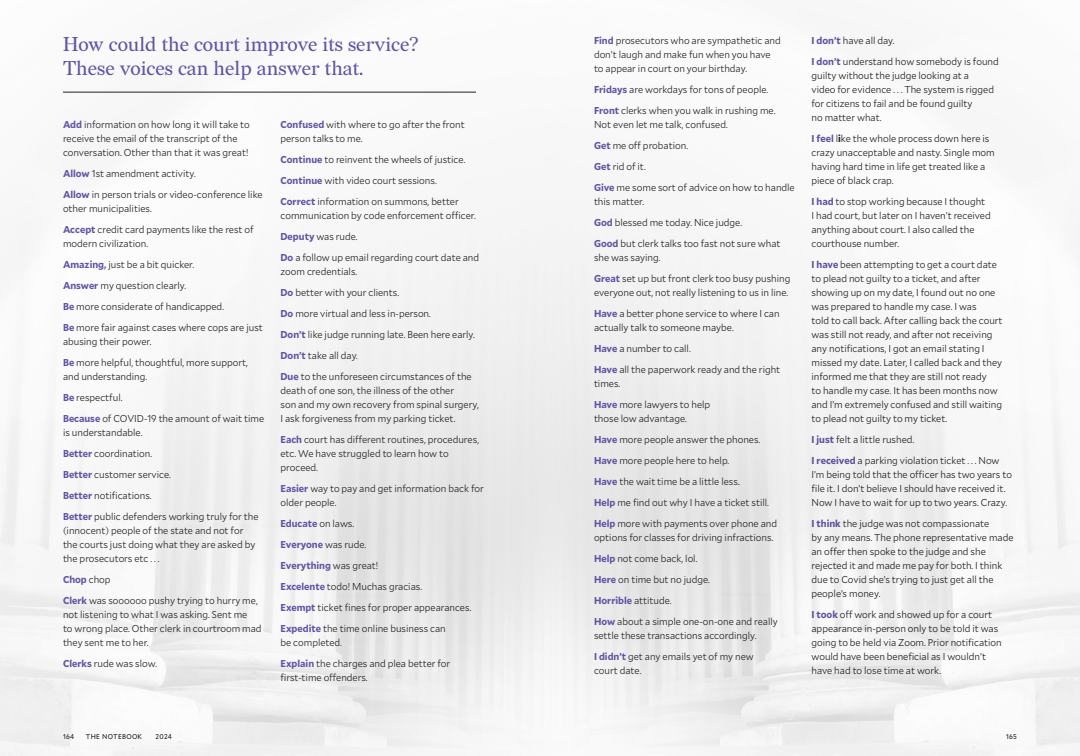
<style>
.page{position:relative;width:1080px;height:756px;background:#fff}
.page>*{position:absolute;margin:0;border:0;box-sizing:border-box;transform-origin:0 0}
.t1{font:20px/24px "Redaction";color:#6054a3}
.t2{font:300 10px/14px "Mallory Compact";color:#231f20}
.t3{font:700 10px "Mallory Compact";color:#6054a3}
.t4{font:7px "Mallory Compact";letter-spacing:.04em;color:#231f20}
.s1{font-weight:700;color:#6054a3}
.s2{font-weight:300;color:#231f20}
.s3{color:#010203}
.s4{font-weight:700}
</style>
<div class="page">
<hr style="left:63px;top:92px;width:413px;height:1px;background:#231f20">
<p class="t1" style="left:63px;top:32px;width:357px">How could the court improve its service?<br>These voices can help answer that.</p>
<p class="t2" style="left:63px;top:117px;width:188px"><span class="s1">Add</span> information on how long it will take to receive the email of the transcript of the conversation. Other than that it was great!</p>
<p class="t2" style="left:63px;top:166px;width:134px"><span class="s1">Allow</span> 1st amendment activity.</p>
<p class="t2" style="left:63px;top:187px;width:201px"><span class="s1">Allow</span> in person trials or video-conference like other municipalities.</p>
<p class="t2" style="left:63px;top:222px;width:192px"><span class="s1">Accept</span> credit card payments like the rest of modern civilization.</p>
<p class="t2" style="left:63px;top:257px;width:133px"><span class="s1">Amazing,</span> just be a bit quicker.</p>
<p class="t2" style="left:63px;top:278px;width:125px"><span class="s1">Answer</span> my question clearly.</p>
<p class="t2" style="left:63px;top:299px;width:163px"><span class="s1">Be</span> more considerate of handicapped.</p>
<p class="t2" style="left:63px;top:320px;width:201px"><span class="s1">Be</span> more fair against cases where cops are just abusing their power.</p>
<p class="t2" style="left:63px;top:355px;width:186px"><span class="s1">Be</span> more helpful, thoughtful, more support, and understanding.</p>
<p class="t2" style="left:63px;top:390px;width:61px"><span class="s1">Be</span> respectful.</p>
<p class="t2" style="left:63px;top:411px;width:203px"><span class="s1">Because</span> of COVID-19 the amount of wait time is understandable.</p>
<p class="t2" style="left:63px;top:446px;width:91px"><span class="s1">Better</span> coordination.</p>
<p class="t2" style="left:63px;top:467px;width:109px"><span class="s1">Better</span> customer service.</p>
<p class="t2" style="left:63px;top:488px;width:90px"><span class="s1">Better</span> notifications.</p>
<p class="t2" style="left:63px;top:509px;width:197px"><span class="s1">Better</span> public defenders working truly for the (innocent) people of the state and not for the courts just doing what they are asked by the prosecutors etc . . .</p>
<p class="t3" style="left:63px;top:572px;width:49px">Chop <span class="s2">chop</span></p>
<p class="t2" style="left:63px;top:593px;width:200px"><span class="s1">Clerk</span> was soooooo pushy trying to hurry me, not listening to what I was asking. Sent me<br>to wrong place. Other clerk in courtroom mad they sent me to her.</p>
<p class="t2" style="left:63px;top:656px;width:96px"><span class="s1">Clerks</span> rude was slow.</p>
<p class="t2" style="left:280px;top:117px;width:186px"><span class="s1">Confused</span> with where to go after the front person talks to me.</p>
<p class="t2" style="left:280px;top:152px;width:186px"><span class="s1">Continue</span> to reinvent the wheels of justice.</p>
<p class="t2" style="left:280px;top:173px;width:158px"><span class="s1">Continue</span> with video court sessions.</p>
<p class="t2" style="left:280px;top:194px;width:197px"><span class="s1">Correct</span> information on summons, better communication by code enforcement officer.</p>
<p class="t2" style="left:280px;top:229px;width:79px"><span class="s1">Deputy</span> was rude.</p>
<p class="t2" style="left:280px;top:250px;width:200px"><span class="s1">Do</span> a follow up email regarding court date and zoom credentials.</p>
<p class="t2" style="left:280px;top:285px;width:120px"><span class="s1">Do</span> better with your clients.</p>
<p class="t2" style="left:280px;top:306px;width:152px"><span class="s1">Do</span> more virtual and less in-person.</p>
<p class="t2" style="left:280px;top:327px;width:196px"><span class="s1">Don’t</span> like judge running late. Been here early.</p>
<p class="t2" style="left:280px;top:348px;width:79px"><span class="s1">Don’t</span> take all day.</p>
<p class="t2" style="left:280px;top:369px;width:200px"><span class="s1">Due</span> to the unforeseen circumstances of the death of one son, the illness of the other<br>son and my own recovery from spinal surgery, I ask forgiveness from my parking ticket.</p>
<p class="t2" style="left:280px;top:432px;width:200px"><span class="s1">Each</span> court has different routines, procedures, etc. We have struggled to learn how to proceed.</p>
<p class="t2" style="left:280px;top:481px;width:205px"><span class="s1">Easier</span> way to pay and get information back for older people.</p>
<p class="t3" style="left:280px;top:516px;width:75px">Educate <span class="s2">on laws.</span></p>
<p class="t3" style="left:280px;top:537px;width:87px">Everyone <span class="s2">was rude.</span></p>
<p class="t3" style="left:280px;top:558px;width:99px">Everything <span class="s2">was great!</span></p>
<p class="t2" style="left:280px;top:579px;width:143px"><span class="s1">Excelente</span> todo! Muchas gracias.</p>
<p class="t2" style="left:280px;top:600px;width:192px"><span class="s1">Exempt</span> ticket fines for proper appearances.</p>
<p class="t2" style="left:280px;top:621px;width:167px"><span class="s1">Expedite</span> the time online business can be completed.</p>
<p class="t2" style="left:280px;top:656px;width:171px"><span class="s1">Explain</span> the charges and plea better for first-time offenders.</p>
<p class="t2" style="left:594px;top:33px;width:188px"><span class="s1">Find</span> prosecutors who are sympathetic and don’t laugh and make fun when you have to appear in court on your birthday.</p>
<p class="t2" style="left:594px;top:82px;width:176px"><span class="s1">Fridays</span> are workdays for tons of people.</p>
<p class="t2" style="left:594px;top:103px;width:183px"><span class="s1">Front</span> clerks when you walk in rushing me.<br>Not even let me talk, confused.</p>
<p class="t2" style="left:594px;top:138px;width:96px"><span class="s1">Get</span> me off probation.</p>
<p class="t2" style="left:594px;top:159px;width:53px"><span class="s1">Get</span> rid of it.</p>
<p class="t2" style="left:594px;top:180px;width:202px"><span class="s1">Give</span> me some sort of advice on how to handle this matter.</p>
<p class="t2" style="left:594px;top:215px;width:150px"><span class="s1">God</span> blessed me today. Nice judge.</p>
<p class="t2" style="left:594px;top:236px;width:188px"><span class="s1">Good</span> but clerk talks too fast not sure what she was saying.</p>
<p class="t2" style="left:594px;top:271px;width:198px"><span class="s1">Great</span> set up but front clerk too busy pushing everyone out, not really listening to us in line.</p>
<p class="t2" style="left:594px;top:306px;width:187px"><span class="s1">Have</span> a better phone service to where I can actually talk to someone maybe.</p>
<p class="t2" style="left:594px;top:341px;width:98px"><span class="s1">Have</span> a number to call.</p>
<p class="t2" style="left:594px;top:362px;width:188px"><span class="s1">Have</span> all the paperwork ready and the right times.</p>
<p class="t2" style="left:594px;top:397px;width:118px"><span class="s1">Have</span> more lawyers to help those low advantage.</p>
<p class="t2" style="left:594px;top:432px;width:168px"><span class="s1">Have</span> more people answer the phones.</p>
<p class="t2" style="left:594px;top:453px;width:137px"><span class="s1">Have</span> more people here to help.</p>
<p class="t2" style="left:594px;top:474px;width:147px"><span class="s1">Have</span> the wait time be a little less<span class="s3">.</span></p>
<p class="t2" style="left:594px;top:495px;width:176px"><span class="s1">Help</span> me find out why I have a ticket still.</p>
<p class="t2" style="left:594px;top:516px;width:185px"><span class="s1">Help</span> more with payments over phone and options for classes for driving infractions.</p>
<p class="t2" style="left:594px;top:551px;width:105px"><span class="s1">Help</span> not come back, lol.</p>
<p class="t2" style="left:594px;top:572px;width:117px"><span class="s1">Here</span> on time but no judge.</p>
<p class="t2" style="left:594px;top:593px;width:79px"><span class="s1">Horrible</span> attitude.</p>
<p class="t2" style="left:594px;top:614px;width:185px"><span class="s1">How</span> about a simple one-on-one and really settle these transactions accordingly.</p>
<p class="t2" style="left:594px;top:649px;width:161px"><span class="s1">I didn’t</span> get any emails yet of my new court date.</p>
<p class="t2" style="left:812px;top:33px;width:85px"><span class="s1">I don’t</span> have all day.</p>
<p class="t2" style="left:812px;top:54px;width:189px"><span class="s1">I don’t</span> understand how somebody is found guilty without the judge looking at a<br>video for evidence . . . The system is rigged for citizens to fail and be found guilty<br>no matter what.</p>
<p class="t2" style="left:812px;top:131px;width:185px"><span class="s1">I feel</span> l<span class="s4">i</span>ke the whole process down here is crazy unacceptable and nasty. Single mom having hard time in life get treated like a piece of black crap.</p>
<p class="t2" style="left:812px;top:194px;width:181px"><span class="s1">I had</span> to stop working because I thought<br>I had court, but later on I haven’t received anything about court. I also called the courthouse number.</p>
<p class="t2" style="left:812px;top:257px;width:193px"><span class="s1">I have</span> been attempting to get a court date to plead not guilty to a ticket, and after showing up on my date, I found out no one was prepared to handle my case. I was<br>told to call back. After calling back the court was still not ready, and after not receiving any notifications, I got an email stating I missed my date. Later, I called back and they informed me that they are still not ready<br>to handle my case. It has been months now and I’m extremely confused and still waiting to plead not guilty to my ticket.</p>
<p class="t2" style="left:812px;top:432px;width:104px"><span class="s1">I just</span> felt a little rushed.</p>
<p class="t2" style="left:812px;top:453px;width:202px"><span class="s1">I received</span> a parking violation ticket . . . Now I’m being told that the officer has two years to file it. I don’t believe I should have received it.<br>Now I have to wait for up to two years. Crazy.</p>
<p class="t2" style="left:812px;top:516px;width:204px"><span class="s1">I think</span> the judge was not compassionate<br>by any means. The phone representative made an offer then spoke to the judge and she rejected it and made me pay for both. I think due to Covid she’s trying to just get all the people’s money.</p>
<p class="t2" style="left:812px;top:607px;width:192px"><span class="s1">I took</span> off work and showed up for a court appearance in-person only to be told it was going to be held via Zoom. Prior notification would have been beneficial as I wouldn’t have had to lose time at work.</p>
<p class="t4" style="left:63px;top:731px;width:13px">164</p>
<p class="t4" style="left:86px;top:731px;width:58px">THE NOTEBOOK</p>
<p class="t4" style="left:155px;top:731px;width:18px">2024</p>
<p class="t4" style="left:1006px;top:731px;width:12px">165</p>
</div>
